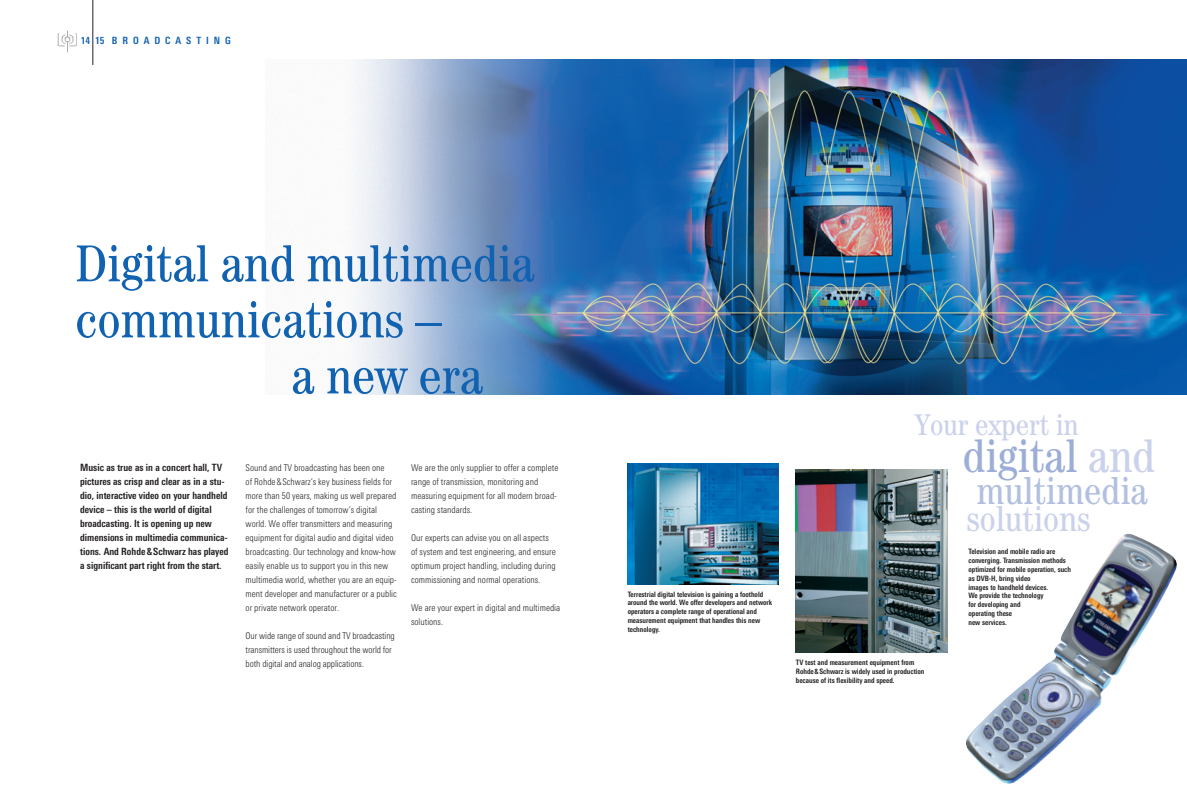
<style>
.page{position:relative;width:1187px;height:794px;background:#fff}
.page>*{position:absolute;margin:0;border:0;box-sizing:border-box;transform-origin:0 0}
.t1{font:condensed 52px "Century";color:#1162b0}
.t2{font:condensed 47px "Century";color:#9caed8}
.t3{font:condensed 39px "Century";color:#b2bfe0}
.t4{font:condensed 36px "Century";color:#cad1ea}
.t5{font:condensed 30px "Century";color:#cad1ea}
.t6{font:700 10px/14px "RS Univers Cond";color:#231f20}
.t7{font:700 10px "RS Univers Cond";letter-spacing:.5em;color:#1162b0}
.t8{font:300 9.3px/14px "RS Univers Cond";color:#231f20}
.t9{font:700 7.4px/8.8px "RS Univers Cond";color:#231f20}
.s1{color:#cad1ea}
</style>
<div class="page">
<img style="left:966px;top:533px;width:211px;height:251px">
<img style="left:350px;top:60px;width:836px;height:334px">
<img style="left:58px;top:31px;width:19px;height:22px">
<hr style="left:93px;top:0;width:1px;height:65px;background:#231f20">
<img style="left:795px;top:469px;width:152px;height:183px">
<img style="left:627px;top:463px;width:152px;height:121px">
<p class="t7" style="left:81px;top:36px;width:151px">14 15 BROADCASTING</p>
<h1 class="t1" style="left:75px;top:245px;width:461px">Digital and multimedia</h1>
<h1 class="t1" style="left:75px;top:301px;width:367px">communications –</h1>
<h1 class="t1" style="left:291px;top:357px;width:193px">a new era</h1>
<p class="t6" style="left:80px;top:460px;width:150px">Music as true as in a concert hall, TV pictures as crisp and clear as in a stu&shy;dio, interactive video on your handheld device – this is the world of digital broadcasting. It is opening up new dimensions in multimedia communica&shy;tions. And Rohde &amp;Schwarz has played a significant part right from the start.</p>
<p class="t8" style="left:245px;top:461px;width:153px">Sound and TV broadcasting has been one<br>of Rohde &amp;Schwarz‘s key business fields for more than 50 years, making us well prepared for the challenges of tomorrow’s digital world. We offer transmitters and measuring equipment for digital audio and digital video broadcasting. Our technology and know-how easily enable us to support you in this new multimedia world, whether you are an equip&shy;ment developer and manufacturer or a public or private network operator.</p>
<p class="t8" style="left:245px;top:629px;width:151px">Our wide range of sound and TV broadcasting transmitters is used throughout the world for both digital and analog applications.</p>
<p class="t8" style="left:411px;top:461px;width:149px">We are the only supplier to offer a complete range of transmission, monitoring and measuring equipment for all modern broad&shy;casting standards.</p>
<p class="t8" style="left:411px;top:531px;width:146px">Our experts can advise you on all aspects of system and test engineering, and ensure optimum project handling, including during commissioning and normal operations.</p>
<p class="t8" style="left:411px;top:601px;width:151px">We are your expert in digital and multimedia solutions.</p>
<p class="t9" style="left:627px;top:590px;width:146px">Terrestrial digital television is gaining a foothold around the world. We offer developers and network operators a complete range of operational and measurement equipment that handles this new technology.</p>
<h3 class="t5" style="left:915px;top:414px;width:165px">Your expert in</h3>
<h2 class="t2" style="left:962px;top:438px;width:194px">digital <span class="s1">and</span></h2>
<h3 class="t3" style="left:976px;top:476px;width:173px">multimedia</h3>
<h3 class="t4" style="left:966px;top:505px;width:125px">solutions</h3>
<p class="t9" style="left:795px;top:658px;width:130px">TV test and measurement equipment from<br>Rohde &amp;Schwarz is widely used in production because of its flexibility and speed.</p>
<p class="t9" style="left:968px;top:548px;width:104px">Television and mobile radio are converging. Transmission methods optimized for mobile operation, such as DVB-H, bring video<br>images to handheld devices.<br>We provide the technology<br>for developing and<br>operating these<br>new services.</p>
</div>
